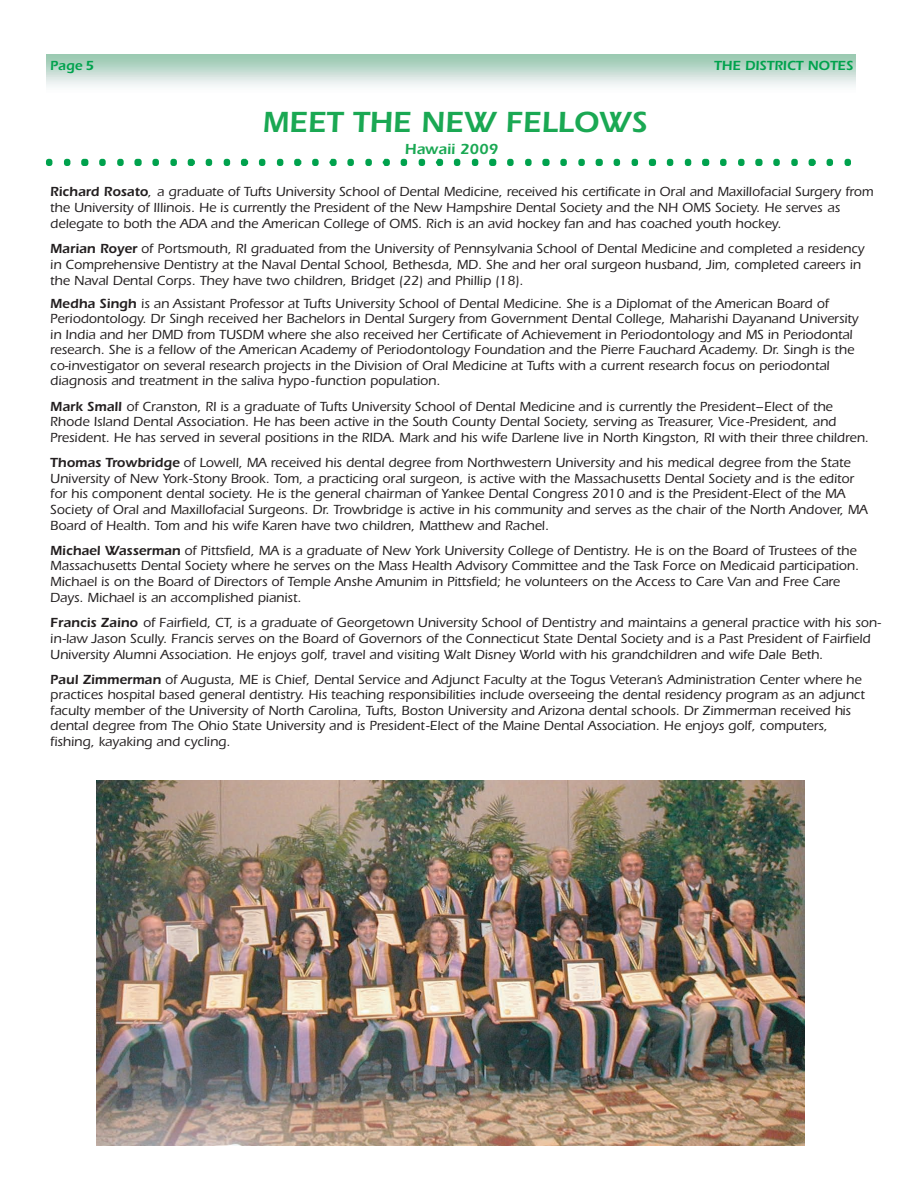
<style>
.page{position:relative;width:918px;height:1188px;background:#fff}
.page>*{position:absolute;margin:0;border:0;box-sizing:border-box;transform-origin:0 0}
.t1{font:600 30.15px "Itc Eras";color:#1aa853}
.t2{font:600 15.15px "Itc Eras";color:#1aa853}
.t3{font:500 13.65px/15.6px "Itc Eras";color:#231f20}
.t4{font:600 13.65px "Itc Eras";color:#00a24d}
.s1{font-weight:600}
</style>
<div class="page">
<img style="left:96px;top:781px;width:709px;height:365px">
<hr style="left:46px;top:55px;width:809px;height:1px;background:#9ccab2">
<hr style="left:46px;top:56px;width:809px;height:1px;background:#9dcbb3">
<hr style="left:46px;top:57px;width:809px;height:1px;background:#9ecbb4">
<hr style="left:46px;top:58px;width:809px;height:1px;background:#9fccb5">
<hr style="left:46px;top:59px;width:809px;height:1px;background:#a1ccb5">
<hr style="left:46px;top:60px;width:809px;height:1px;background:#a3cdb8">
<hr style="left:46px;top:61px;width:809px;height:1px;background:#a5ceb9">
<hr style="left:46px;top:62px;width:809px;height:1px;background:#a9cfbc">
<hr style="left:46px;top:63px;width:809px;height:1px;background:#abd0be">
<hr style="left:46px;top:64px;width:809px;height:1px;background:#acd2c0">
<hr style="left:46px;top:65px;width:809px;height:1px;background:#b0d4c4">
<hr style="left:46px;top:66px;width:809px;height:1px;background:#b3d5c6">
<hr style="left:46px;top:67px;width:809px;height:1px;background:#b8d7ca">
<hr style="left:46px;top:68px;width:809px;height:1px;background:#bbd9cc">
<hr style="left:46px;top:69px;width:809px;height:1px;background:#bedacf">
<hr style="left:46px;top:70px;width:809px;height:1px;background:#c2dcd1">
<hr style="left:46px;top:71px;width:809px;height:1px;background:#c5ddd3">
<hr style="left:46px;top:72px;width:809px;height:1px;background:#c8ded5">
<hr style="left:46px;top:73px;width:809px;height:1px;background:#cedfd9">
<hr style="left:46px;top:74px;width:809px;height:1px;background:#d1e1db">
<hr style="left:46px;top:75px;width:809px;height:1px;background:#d7e4df">
<hr style="left:46px;top:76px;width:809px;height:1px;background:#d8e5e1">
<hr style="left:46px;top:77px;width:809px;height:1px;background:#dbe7e3">
<hr style="left:46px;top:78px;width:809px;height:1px;background:#e0eae7">
<hr style="left:46px;top:79px;width:809px;height:1px;background:#e2ecea">
<hr style="left:46px;top:80px;width:809px;height:1px;background:#e7eeed">
<hr style="left:46px;top:81px;width:809px;height:1px;background:#eaf0ef">
<hr style="left:46px;top:82px;width:809px;height:1px;background:#ecf1f1">
<hr style="left:46px;top:83px;width:809px;height:1px;background:#eef3f4">
<hr style="left:46px;top:84px;width:809px;height:1px;background:#f2f5f5">
<hr style="left:46px;top:85px;width:809px;height:1px;background:#f3f7f7">
<hr style="left:46px;top:86px;width:809px;height:1px;background:#f5f8f8">
<hr style="left:46px;top:87px;width:809px;height:1px;background:#f5f8f9">
<hr style="left:46px;top:88px;width:809px;height:1px;background:#f9fbfb">
<hr style="left:46px;top:89px;width:809px;height:1px;background:#fafbfb">
<svg style="left:46px;top:159px;width:6px;height:7px"></svg>
<svg style="left:64px;top:159px;width:6px;height:7px"></svg>
<svg style="left:81px;top:159px;width:7px;height:7px"></svg>
<svg style="left:99px;top:159px;width:7px;height:7px"></svg>
<svg style="left:117px;top:159px;width:7px;height:7px"></svg>
<svg style="left:134px;top:159px;width:8px;height:7px"></svg>
<svg style="left:152px;top:159px;width:7px;height:7px"></svg>
<svg style="left:170px;top:159px;width:7px;height:7px"></svg>
<svg style="left:188px;top:159px;width:7px;height:7px"></svg>
<svg style="left:206px;top:159px;width:6px;height:7px"></svg>
<svg style="left:224px;top:159px;width:6px;height:7px"></svg>
<svg style="left:241px;top:159px;width:7px;height:7px"></svg>
<svg style="left:259px;top:159px;width:6px;height:7px"></svg>
<svg style="left:277px;top:159px;width:6px;height:7px"></svg>
<svg style="left:294px;top:159px;width:7px;height:7px"></svg>
<svg style="left:312px;top:159px;width:7px;height:7px"></svg>
<svg style="left:329px;top:159px;width:8px;height:7px"></svg>
<svg style="left:347px;top:159px;width:7px;height:7px"></svg>
<svg style="left:365px;top:159px;width:7px;height:7px"></svg>
<svg style="left:383px;top:159px;width:7px;height:7px"></svg>
<svg style="left:401px;top:159px;width:6px;height:7px"></svg>
<svg style="left:419px;top:159px;width:6px;height:7px"></svg>
<svg style="left:436px;top:159px;width:7px;height:7px"></svg>
<svg style="left:454px;top:159px;width:6px;height:7px"></svg>
<svg style="left:472px;top:159px;width:6px;height:7px"></svg>
<svg style="left:489px;top:159px;width:7px;height:7px"></svg>
<svg style="left:507px;top:159px;width:7px;height:7px"></svg>
<svg style="left:525px;top:159px;width:7px;height:7px"></svg>
<svg style="left:542px;top:159px;width:8px;height:7px"></svg>
<svg style="left:560px;top:159px;width:7px;height:7px"></svg>
<svg style="left:578px;top:159px;width:7px;height:7px"></svg>
<svg style="left:596px;top:159px;width:7px;height:7px"></svg>
<svg style="left:614px;top:159px;width:6px;height:7px"></svg>
<svg style="left:632px;top:159px;width:6px;height:7px"></svg>
<svg style="left:649px;top:159px;width:7px;height:7px"></svg>
<svg style="left:667px;top:159px;width:6px;height:7px"></svg>
<svg style="left:685px;top:159px;width:6px;height:7px"></svg>
<svg style="left:702px;top:159px;width:7px;height:7px"></svg>
<svg style="left:720px;top:159px;width:7px;height:7px"></svg>
<svg style="left:738px;top:159px;width:7px;height:7px"></svg>
<svg style="left:755px;top:159px;width:8px;height:7px"></svg>
<svg style="left:773px;top:159px;width:7px;height:7px"></svg>
<svg style="left:791px;top:159px;width:7px;height:7px"></svg>
<svg style="left:809px;top:159px;width:7px;height:7px"></svg>
<svg style="left:827px;top:159px;width:6px;height:7px"></svg>
<svg style="left:845px;top:159px;width:6px;height:7px"></svg>
<p class="t4" style="left:50px;top:61px;width:45px">Page 5</p>
<p class="t4" style="left:714px;top:61px;width:140px">THE DISTRICT NOTES</p>
<h1 class="t1" style="left:263px;top:112px;width:386px">MEET THE NEW FELLOWS</h1>
<p class="t2" style="left:405px;top:144px;width:95px">Hawaii 2009</p>
<p class="t3" style="left:50px;top:185px;width:825px"><span class="s1">Richard Rosato</span>, a graduate of Tufts University School of Dental Medicine, received his certificate in Oral and Maxillofacial Surgery from the University of Illinois. He is currently the President of the New Hampshire Dental Society and the NH OMS Society. He serves as delegate to both the ADA and the American College of OMS. Rich is an avid hockey fan and has coached youth hockey.</p>
<p class="t3" style="left:50px;top:242px;width:816px"><span class="s1">Marian Royer</span> of Portsmouth, RI graduated from the University of Pennsylvania School of Dental Medicine and completed a residency in Comprehensive Dentistry at the Naval Dental School, Bethesda, MD. She and her oral surgeon husband, Jim, completed careers in the Naval Dental Corps. They have two children, Bridget (22) and Phillip (18).</p>
<p class="t3" style="left:50px;top:298px;width:810px"><span class="s1">Medha Singh</span> is an Assistant Professor at Tufts University School of Dental Medicine. She is a Diplomat of the American Board of Periodontology. Dr Singh received her Bachelors in Dental Surgery from Government Dental College, Maharishi Dayanand University in India and her DMD from TUSDM where she also received her Certificate of Achievement in Periodontology and MS in Periodontal research. She is a fellow of the American Academy of Periodontology Foundation and the Pierre Fauchard Academy. Dr. Singh is the co-investigator on several research projects in the Division of Oral Medicine at Tufts with a current research focus on periodontal diagnosis and treatment in the saliva hypo-function population.</p>
<p class="t3" style="left:50px;top:400px;width:820px"><span class="s1">Mark Small</span> of Cranston, RI is a graduate of Tufts University School of Dental Medicine and is currently the President –Elect of the<br>Rhode Island Dental Association. He has been active in the South County Dental Society, serving as Treasurer, Vice -President, and<br>President. He has served in several positions in the RIDA. Mark and his wife Darlene live in North Kingston, RI with their three children.</p>
<p class="t3" style="left:50px;top:456px;width:819px"><span class="s1">Thomas Trowbridge</span> of Lowell, MA received his dental degree from Northwestern University and his medical degree from the State University of New York-Stony Brook. Tom, a practicing oral surgeon, is active with the Massachusetts Dental Society and is the editor for his component dental society. He is the general chairman of Yankee Dental Congress 2010 and is the President-Elect of the MA Society of Oral and Maxillofacial Surgeons. Dr. Trowbridge is active in his community and serves as the chair of the North Andover, MA Board of Health. Tom and his wife Karen have two children, Matthew and Rachel.</p>
<p class="t3" style="left:50px;top:544px;width:810px"><span class="s1">Michael Wasserman</span> of Pittsfield, MA is a graduate of New York University College of Dentistry. He is on the Board of Trustees of the Massachusetts Dental Society where he serves on the Mass Health Advisory Committee and the Task Force on Medicaid participation.<br>Michael is on the Board of Directors of Temple Anshe Amunim in Pittsfield; he volunteers on the Access to Care Van and Free Care Days. Michael is an accomplished pianist.</p>
<p class="t3" style="left:50px;top:616px;width:832px"><span class="s1">Francis Zaino</span> of Fairfield, CT, is a graduate of Georgetown University School of Dentistry and maintains a general practice with his son&shy;in-law Jason Scully. Francis serves on the Board of Governors of the Connecticut State Dental Society and is a Past President of Fairfield<br>University Alumni Association. He enjoys golf, travel and visiting Walt Disney World with his grandchildren and wife Dale</p>
<p class="t3" style="left:50px;top:643px;width:813px;line-height:25.2px;text-indent:719px">- Beth.<br><span class="s1">Paul Zimmerman</span> of Augusta, ME is Chief, Dental Service and Adjunct Faculty at the Togus Veteran’s Administration Center where he</p>
<p class="t3" style="left:50px;top:688px;width:816px">practices hospital based general dentistry. His teaching responsibilities include overseeing the dental residency program as an adjunct faculty member of the University of North Carolina, Tufts, Boston University and Arizona dental schools. Dr Zimmerman received his dental degree from The Ohio State University and is President-Elect of the Maine Dental Association. He enjoys golf, computers, fishing, kayaking and cycling.</p>
</div>
